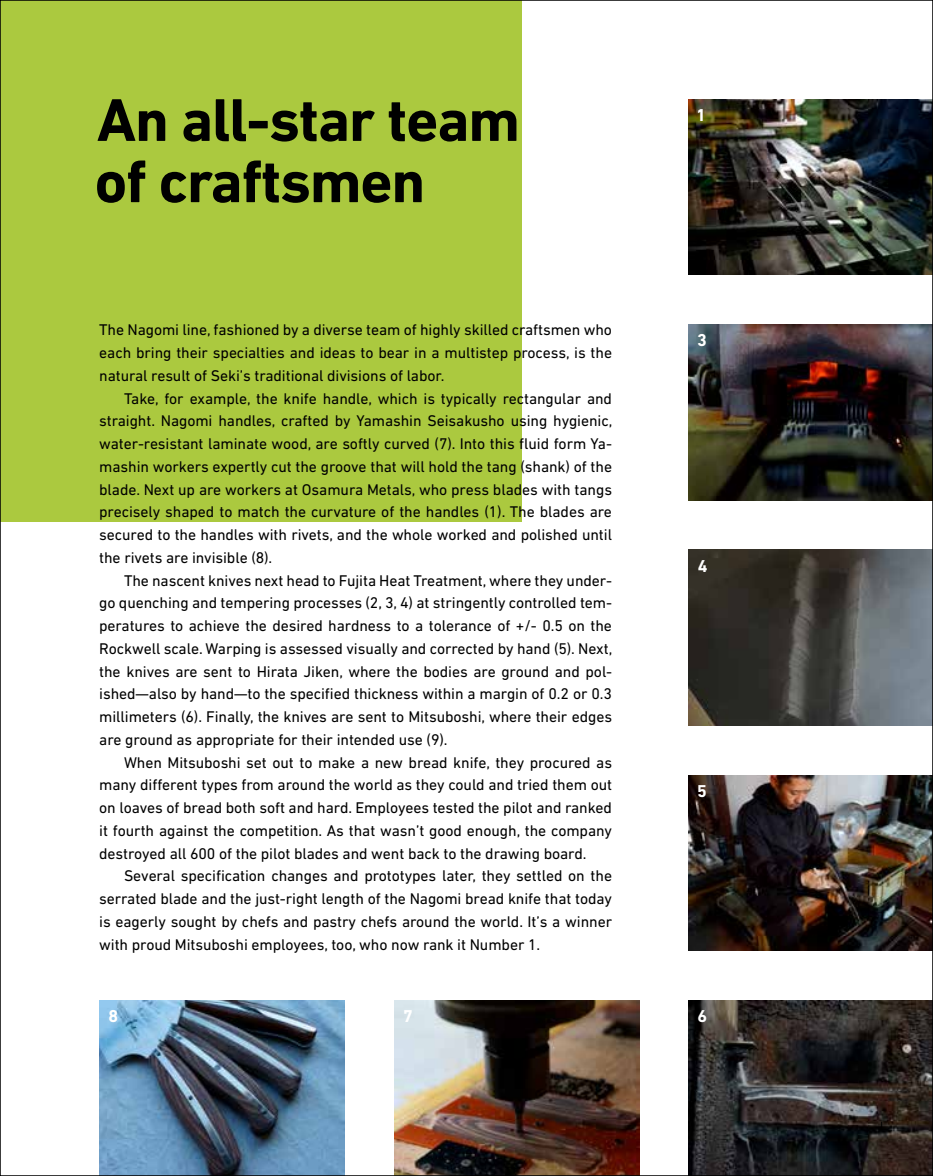
<style>
.page{position:relative;width:933px;height:1176px;background:#fff}
.page>*{position:absolute;margin:0;border:0;box-sizing:border-box;transform-origin:0 0}
.t1{font:700 61.25px/61.2px "DIN Next LT Pro";letter-spacing:-.02em;color:#000}
.t2{font:700 17.5px "DIN Next LT Pro";color:#fff}
.t3{font:15.75px/22.8px "DIN Next LT Pro";letter-spacing:-.005em;color:#000;text-align:justify}
.t4{font:12.25px "DIN Next LT Pro";color:#000}
</style>
<div class="page">
<div style="left:0;top:0;width:521px;height:521px;background:#abc93f"></div>
<img style="left:99px;top:1000px;width:245px;height:174px">
<img style="left:394px;top:1000px;width:245px;height:174px">
<img style="left:688px;top:1000px;width:243px;height:174px">
<img style="left:688px;top:775px;width:243px;height:175px">
<img style="left:688px;top:550px;width:243px;height:175px">
<img style="left:688px;top:324px;width:243px;height:176px">
<img style="left:688px;top:99px;width:243px;height:176px">
<h1 class="t1" style="left:95px;top:89px;width:427px">An all-star team of craftsmen</h1>
<p class="t2" style="left:696px;top:105px;width:11px">1</p>
<p class="t3" style="left:99px;top:318px;width:514px">The Nagomi line, fashioned by a diverse team of highly skilled craftsmen who each bring their specialties and ideas to bear in a multistep process, is the natural result of Seki’s traditional divisions of labor.</p>
<p class="t3" style="left:99px;top:387px;width:514px;text-indent:25px">Take, for example, the knife handle, which is typically rectangular and straight. Nagomi handles, crafted by Yamashin Seisakusho using hygienic, water-resistant laminate wood, are softly curved (7). Into this fluid form Ya&shy;mashin workers expertly cut the groove that will hold the tang (shank) of the blade. Next up are workers at Osamura Metals, who press blades with tangs precisely shaped to match the curvature of the handles (1). The blades are secured to the handles with rivets, and the whole worked and polished until the rivets are invisible (8).</p>
<p class="t3" style="left:99px;top:569px;width:514px;text-indent:25px">The nascent knives next head to Fujita Heat Treatment, where they under&shy;go quenching and tempering processes (2, 3, 4) at stringently controlled tem&shy;peratures to achieve the desired hardness to a tolerance of +/- 0.5 on the Rockwell scale. Warping is assessed visually and corrected by hand (5). Next, the knives are sent to Hirata Jiken, where the bodies are ground and pol&shy;ished—also by hand—to the specified thickness within a margin of 0.2 or 0.3 millimeters (6). Finally, the knives are sent to Mitsuboshi, where their edges are ground as appropriate for their intended use (9).</p>
<p class="t3" style="left:99px;top:751px;width:514px;text-indent:25px">When Mitsuboshi set out to make a new bread knife, they procured as many different types from around the world as they could and tried them out on loaves of bread both soft and hard. Employees tested the pilot and ranked it fourth against the competition. As that wasn’t good enough, the company destroyed all 600 of the pilot blades and went back to the drawing board.</p>
<p class="t3" style="left:99px;top:864px;width:514px;text-indent:25px">Several specification changes and prototypes later, they settled on the serrated blade and the just-right length of the Nagomi bread knife that today is eagerly sought by chefs and pastry chefs around the world. It’s a winner with proud Mitsuboshi employees, too, who now rank it Number 1.</p>
<p class="t2" style="left:697px;top:330px;width:11px">3</p>
<p class="t2" style="left:697px;top:555px;width:11px">4</p>
<p class="t2" style="left:697px;top:780px;width:11px">5</p>
<p class="t2" style="left:108px;top:1006px;width:11px">8</p>
<p class="t2" style="left:403px;top:1006px;width:11px">7</p>
<p class="t2" style="left:697px;top:1006px;width:11px">6</p>
<p class="t4" style="left:880px;top:1118px;width:5px">I</p>
</div>
